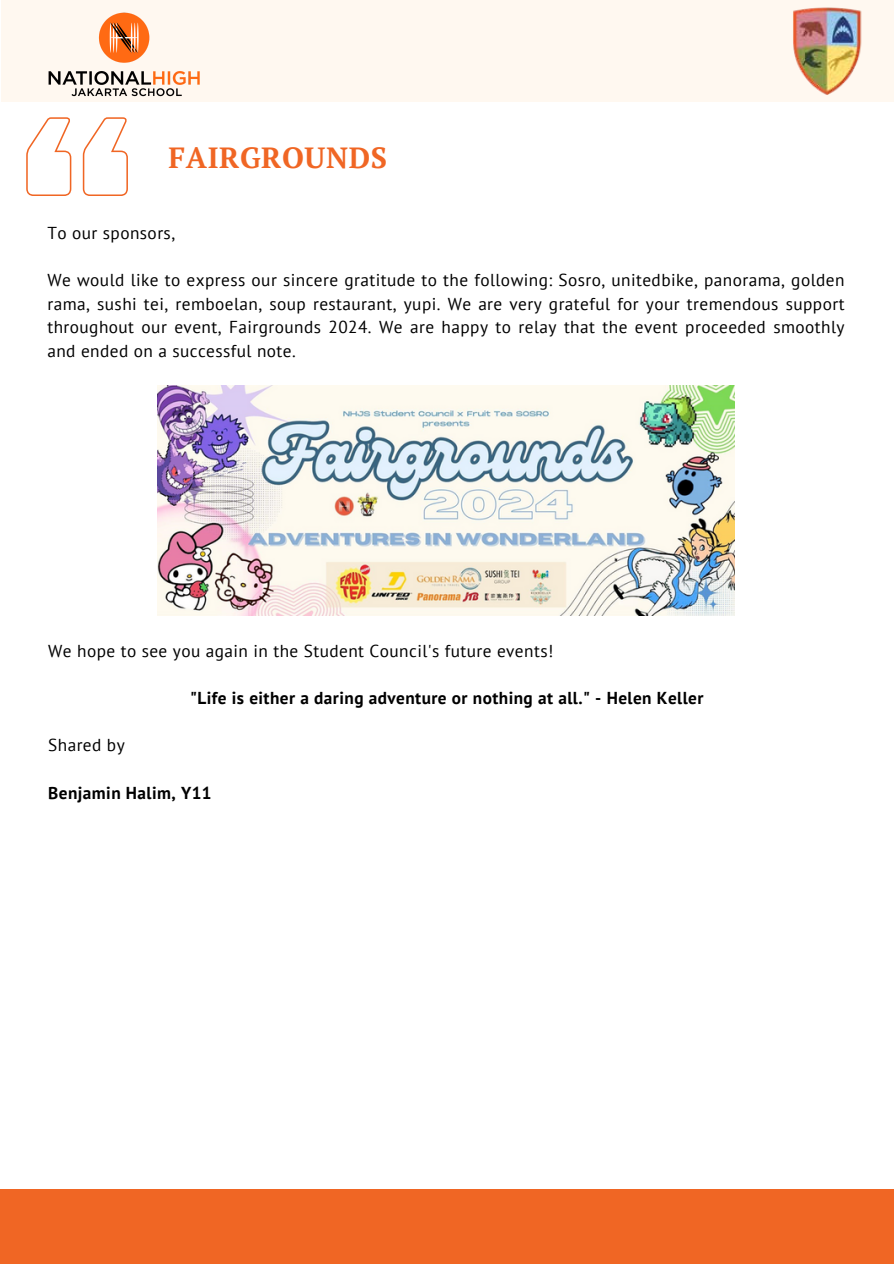
<style>
.page{position:relative;width:894px;height:1264px;background:#fff}
.page>*{position:absolute;margin:0;border:0;box-sizing:border-box;transform-origin:0 0}
.t1{font:700 29.1px "PT Serif";letter-spacing:.02em;color:#f06624}
.t2{font:17.25px/23.7px "PT Sans";letter-spacing:.025em;color:#000;text-align:justify}
.t3{font:700 17.25px "PT Sans";letter-spacing:.025em;color:#000}
</style>
<div class="page">
<div style="left:0;top:1188px;width:893px;height:75px;background:#f06624"></div>
<div style="left:1px;top:0;width:891px;height:102px;background:#fff8f0"></div>
<img style="left:793px;top:7px;width:69px;height:88px">
<svg style="left:26px;top:117px;width:102px;height:79px"></svg>
<img style="left:48px;top:12px;width:152px;height:85px">
<img style="left:157px;top:385px;width:577px;height:230px">
<h1 class="t1" style="left:168px;top:137px;width:220px">FAIRGROUNDS</h1>
<p class="t2" style="left:47px;top:220px;width:129px">To our sponsors,</p>
<p class="t2" style="left:47px;top:268px;width:798px">We would like to express our sincere gratitude to the following: Sosro, unitedbike, panorama, golden rama, sushi tei, remboelan, soup restaurant, yupi. We are very grateful for your tremendous support throughout our event, Fairgrounds 2024. We are happy to relay that the event proceeded smoothly and ended on a successful note.</p>
<p class="t2" style="left:48px;top:638px;width:506px">We hope to see you again in the Student Council's future events!</p>
<p class="t3" style="left:190px;top:686px;width:514px">"Life is either a daring adventure or nothing at all." - Helen Keller</p>
<p class="t2" style="left:48px;top:733px;width:78px">Shared by</p>
<p class="t3" style="left:48px;top:781px;width:165px">Benjamin Halim, Y11</p>
</div>
